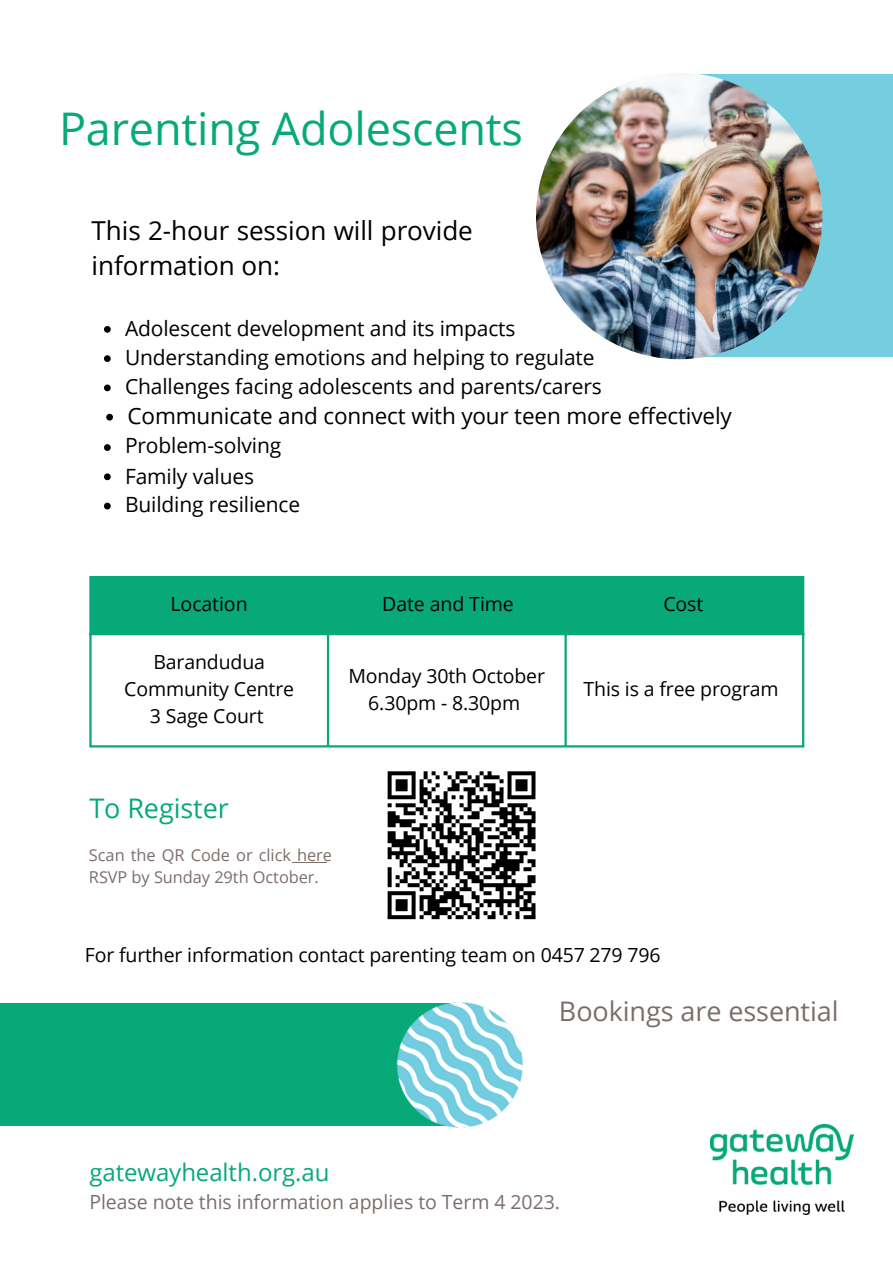
<style>
.page{position:relative;width:893px;height:1264px;background:#fff}
.page>*{position:absolute;margin:0;border:0;box-sizing:border-box;transform-origin:0 0}
.t1{font:45px "Open Sans";letter-spacing:-.005em;color:#07a979}
.t2{font:27px "Open Sans";letter-spacing:-.005em;color:#7c6d6b}
.t3{font:27px "Open Sans";letter-spacing:-.005em;color:#07a979}
.t4{font:26.1px/34.8px "Open Sans";letter-spacing:-.005em;color:#000}
.t5{font:24px "Open Sans";letter-spacing:-.005em;color:#07a979}
.t6{font:22.5px "Open Sans";letter-spacing:-.005em;color:#000}
.t7{font:21px/29.2px "Open Sans";letter-spacing:-.005em;color:#000}
.t8{font:19.5px/27px "Open Sans";letter-spacing:-.005em;color:#000;text-align:center}
.t9{font:19.5px "Open Sans";letter-spacing:-.005em;color:#7c6d6b}
.t10{font:16.35px/22.5px "Open Sans";letter-spacing:-.005em;color:#7c6d6b}
</style>
<div class="page">
<div style="left:662px;top:75px;width:230px;height:282px;background:#74cee0"></div>
<img style="left:536px;top:73px;width:286px;height:286px;border-radius:50%">
<div style="left:0;top:1003px;width:468px;height:123px;background:#07a979"></div>
<img style="left:396px;top:1002px;width:127px;height:126px">
<img style="left:710px;top:1124px;width:143px;height:90px">
<svg style="left:104px;top:326px;width:7px;height:7px"></svg>
<svg style="left:104px;top:355px;width:7px;height:7px"></svg>
<svg style="left:104px;top:384px;width:7px;height:7px"></svg>
<svg style="left:104px;top:444px;width:7px;height:7px"></svg>
<svg style="left:104px;top:473px;width:7px;height:7px"></svg>
<svg style="left:104px;top:502px;width:7px;height:7px"></svg>
<svg style="left:106px;top:414px;width:7px;height:6px"></svg>
<hr style="left:292px;top:861px;width:35px;height:1px;background:#7c6d6b">
<div style="left:92px;top:578px;width:710px;height:55px;background:#07a979"></div>
<hr style="left:89px;top:578px;width:3px;height:167px;background:#07a979">
<hr style="left:327px;top:578px;width:2px;height:167px;background:#07a979">
<hr style="left:564px;top:578px;width:2px;height:167px;background:#07a979">
<hr style="left:802px;top:578px;width:2px;height:167px;background:#07a979">
<hr style="left:89px;top:576px;width:715px;height:2px;background:#07a979">
<hr style="left:89px;top:633px;width:715px;height:2px;background:#07a979">
<hr style="left:89px;top:745px;width:715px;height:2px;background:#07a979">
<svg style="left:387px;top:771px;width:149px;height:149px"></svg>
<p class="t1" style="left:59px;top:96px;width:465px">Parenting Adolescents</p>
<p class="t4" style="left:92px;top:212px;width:383px">This 2-hour session will provide information on:</p>
<p class="t7" style="left:125px;top:313px;width:478px">Adolescent development and its impacts<br>Understanding emotions and helping to regulate<br>Challenges facing adolescents and parents/carers</p>
<p class="t7" style="left:125px;top:430px;width:158px">Problem-solving</p>
<p class="t7" style="left:125px;top:461px;width:130px">Family values</p>
<p class="t7" style="left:125px;top:489px;width:177px">Building resilience</p>
<p class="t6" style="left:128px;top:400px;width:605px">Communicate and connect with your teen more effectively</p>
<p class="t8" style="left:171px;top:589px;width:78px">Location</p>
<p class="t8" style="left:382px;top:589px;width:133px">Date and Time</p>
<p class="t8" style="left:663px;top:589px;width:41px">Cost</p>
<p class="t8" style="left:124px;top:648px;width:171px">Barandudua<br>Community Centre<br>3 Sage Court</p>
<p class="t8" style="left:348px;top:661px;width:198px">Monday 30th October<br>6.30pm - 8.30pm</p>
<p class="t3" style="left:89px;top:789px;width:141px">To Register</p>
<p class="t10" style="left:89px;top:843px;width:245px">Scan the QR Code or click here<br>RSVP by Sunday 29th October.</p>
<p class="t8" style="left:583px;top:675px;width:197px">This is a free program</p>
<p class="t8" style="left:85px;top:941px;width:577px">For further information contact parenting team on 0457 279 796</p>
<p class="t5" style="left:89px;top:1155px;width:242px">gatewayhealth.org.au</p>
<p class="t2" style="left:559px;top:991px;width:281px">Bookings are essential</p>
<p class="t9" style="left:89px;top:1187px;width:472px">Please note this information applies to Term 4 2023.</p>
</div>
